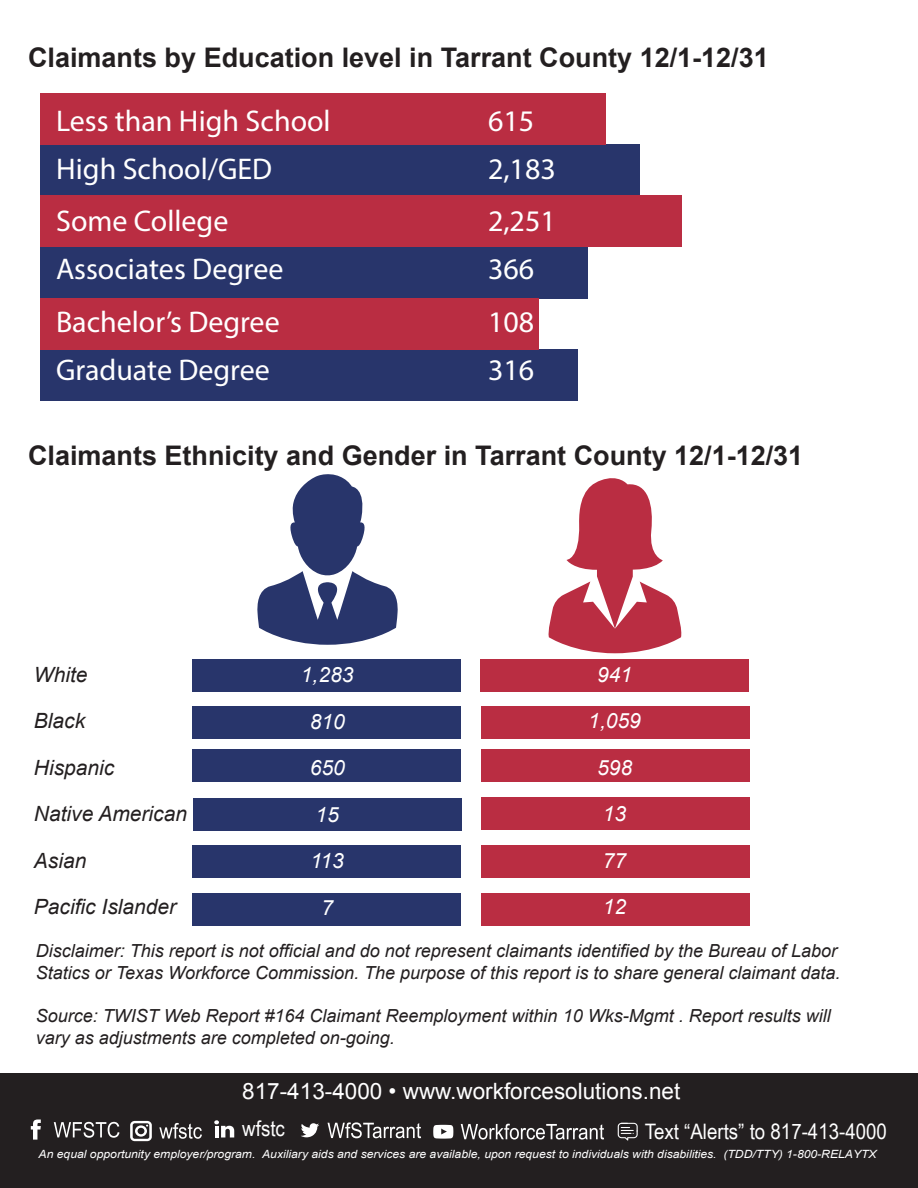
<style>
.page{position:relative;width:918px;height:1188px;background:#fff}
.page>*{position:absolute;margin:0;border:0;box-sizing:border-box;transform-origin:0 0}
.t1{font:30px "Myriad Pro";color:#fff}
.t2{font:700 27px "Arial";color:#231f20}
.t3{font:22.5px "Arial";color:#fff}
.t4{font:21.3px "Arial Narrow";color:#fff;scale:1.07 1}
.t5{font:italic 21px "Arial";color:#231f20}
.t6{font:italic 21px "Arial";color:#fff}
.t7{font:italic 18px/21.6px "Arial";color:#231f20}
.t8{font:italic 11.25px "Arial";color:#fff;scale:1.07 1}
</style>
<div class="page">
<div style="left:40px;top:350px;width:538px;height:51px;background:#28356b"></div>
<div style="left:0;top:1073px;width:918px;height:115px;background:#231f20"></div>
<svg style="left:301px;top:1123px;width:18px;height:14px"></svg>
<svg style="left:328px;top:1122px;width:93px;height:16px"></svg>
<svg style="left:433px;top:1125px;width:20px;height:14px"></svg>
<svg style="left:461px;top:1124px;width:143px;height:16px"></svg>
<svg style="left:214px;top:1120px;width:20px;height:17px"></svg>
<svg style="left:130px;top:1121px;width:22px;height:20px"></svg>
<svg style="left:159px;top:1123px;width:43px;height:16px"></svg>
<svg style="left:618px;top:1123px;width:20px;height:18px"></svg>
<svg style="left:54px;top:1122px;width:66px;height:16px"></svg>
<svg style="left:31px;top:1119px;width:10px;height:21px"></svg>
<div style="left:40px;top:145px;width:600px;height:51px;background:#28356b"></div>
<div style="left:40px;top:93px;width:566px;height:52px;background:#ba2d42"></div>
<div style="left:40px;top:196px;width:642px;height:51px;background:#ba2d42"></div>
<div style="left:40px;top:247px;width:548px;height:51px;background:#28356b"></div>
<div style="left:40px;top:298px;width:499px;height:52px;background:#ba2d42"></div>
<div style="left:481px;top:845px;width:269px;height:33px;background:#ba2d42"></div>
<svg style="left:257px;top:474px;width:141px;height:171px"></svg>
<svg style="left:548px;top:478px;width:134px;height:175px"></svg>
<div style="left:481px;top:659px;width:268px;height:33px;background:#ba2d42"></div>
<div style="left:481px;top:706px;width:269px;height:33px;background:#ba2d42"></div>
<div style="left:481px;top:749px;width:269px;height:33px;background:#ba2d42"></div>
<div style="left:481px;top:798px;width:269px;height:32px;background:#ba2d42"></div>
<div style="left:481px;top:893px;width:268px;height:33px;background:#ba2d42"></div>
<div style="left:192px;top:845px;width:269px;height:33px;background:#28356b"></div>
<div style="left:192px;top:659px;width:269px;height:33px;background:#28356b"></div>
<div style="left:193px;top:706px;width:268px;height:33px;background:#28356b"></div>
<div style="left:192px;top:749px;width:269px;height:33px;background:#28356b"></div>
<div style="left:193px;top:798px;width:269px;height:32px;background:#28356b"></div>
<div style="left:192px;top:894px;width:269px;height:32px;background:#28356b"></div>
<h2 class="t2" style="left:28px;top:40px;width:742px">Claimants by Education level in Tarrant County 12/1-12/31</h2>
<h1 class="t1" style="left:56px;top:102px;width:276px">Less than High School</h1>
<h1 class="t1" style="left:488px;top:102px;width:48px">615</h1>
<h1 class="t1" style="left:56px;top:150px;width:218px">High School/GED</h1>
<h1 class="t1" style="left:488px;top:150px;width:69px">2,183</h1>
<h1 class="t1" style="left:56px;top:202px;width:174px">Some College</h1>
<h1 class="t1" style="left:488px;top:202px;width:69px">2,251</h1>
<h1 class="t1" style="left:56px;top:250px;width:229px">Associates Degree</h1>
<h1 class="t1" style="left:488px;top:250px;width:48px">366</h1>
<h1 class="t1" style="left:56px;top:303px;width:225px">Bachelor’s Degree</h1>
<h1 class="t1" style="left:488px;top:303px;width:48px">108</h1>
<h1 class="t1" style="left:56px;top:351px;width:215px">Graduate Degree</h1>
<h1 class="t1" style="left:488px;top:351px;width:48px">316</h1>
<h2 class="t2" style="left:28px;top:438px;width:777px">Claimants Ethnicity and Gender in Tarrant County 12/1-12/31</h2>
<p class="t5" style="left:34px;top:661px;width:55px">White</p>
<p class="t5" style="left:34px;top:707px;width:53px">Black</p>
<p class="t5" style="left:34px;top:754px;width:82px">Hispanic</p>
<p class="t5" style="left:34px;top:800px;width:155px">Native American</p>
<p class="t5" style="left:34px;top:847px;width:54px">Asian</p>
<p class="t5" style="left:34px;top:893px;width:144px">Pacific Islander</p>
<p class="t6" style="left:301px;top:661px;width:54px">1,283</p>
<p class="t6" style="left:310px;top:708px;width:37px">810</p>
<p class="t6" style="left:310px;top:754px;width:37px">650</p>
<p class="t6" style="left:316px;top:801px;width:25px">15</p>
<p class="t6" style="left:310px;top:847px;width:35px">113</p>
<p class="t6" style="left:321px;top:894px;width:13px">7</p>
<p class="t6" style="left:597px;top:661px;width:37px">941</p>
<p class="t6" style="left:588px;top:707px;width:54px">1,059</p>
<p class="t6" style="left:597px;top:754px;width:37px">598</p>
<p class="t6" style="left:603px;top:800px;width:25px">13</p>
<p class="t6" style="left:603px;top:847px;width:25px">77</p>
<p class="t6" style="left:603px;top:893px;width:25px">12</p>
<p class="t7" style="left:36px;top:940px;width:806px">Disclaimer: This report is not official and do not represent claimants identified by the Bureau of Labor<br>Statics or Texas Workforce Commission. The purpose of this report is to share general claimant data.</p>
<p class="t7" style="left:36px;top:1005px;width:796px">Source: TWIST Web Report #164 Claimant Reemployment within 10 Wks-Mgmt . Report results will vary as adjustments are completed on-going.</p>
<p class="t3" style="left:242px;top:1077px;width:440px">817-413-4000 • www.workforcesolutions.net</p>
<p class="t4" style="left:242px;top:1113px;width:41px">wfstc</p>
<p class="t4" style="left:645px;top:1115px;width:228px">Text “Alerts” to 817-413-4000</p>
<p class="t8" style="left:39px;top:1146px;width:785px">An equal opportunity employer/program. Auxiliary aids and services are available, upon request to individuals with disabilities. (TDD/TTY) 1-800-RELAYTX</p>
</div>
